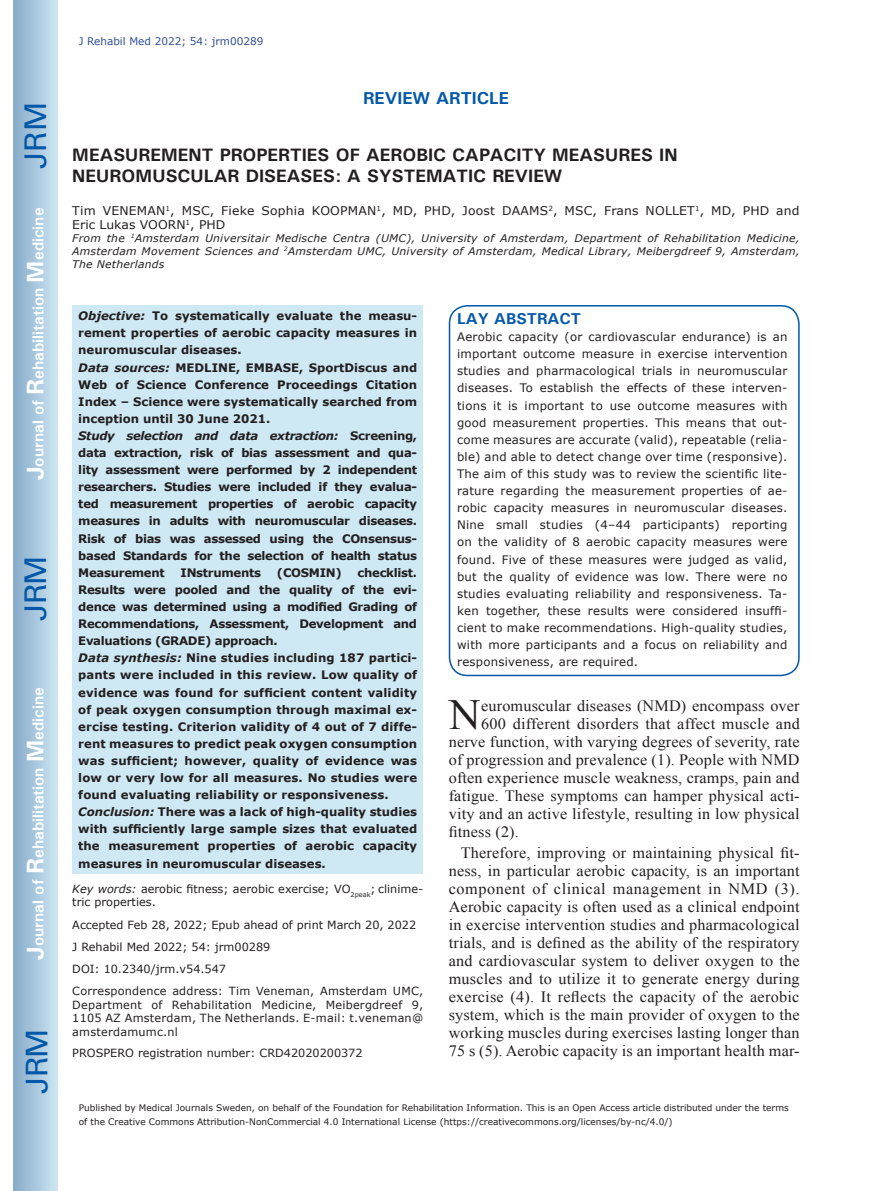
<style>
.page{position:relative;width:872px;height:1191px;background:#fff}
.page>*{position:absolute;margin:0;border:0;box-sizing:border-box;transform-origin:0 0}
.Drop_cap_text{font:42.9px "Times New Roman";color:#231f20}
.t1{font:30px "Univers";letter-spacing:-.03em;color:#0157a8}
.Aticle_tittle{font:700 18px/21.6px "Univers";color:#231f20}
.t2{font:700 17.25px "Univers";color:#0157a8}
.Txi{font:15.75px/18px "Times New Roman";letter-spacing:.01em;color:#231f20;text-align:justify}
.Drop_cap_text-2{font:15.75px "Times New Roman";letter-spacing:.01em;color:#231f20}
.t3{font:700 15.75px "Univers";color:#fff}
.Rubrik_2{font:700 15.75px "Univers";color:#0157a8}
.Author{font:12px/14.4px "Verdana";letter-spacing:.015em;color:#231f20}
.Abstract{font:700 11.7px/17.1px "Verdana";color:#231f20;text-align:justify}
.Abstract-2{font:11.7px/17.1px "Verdana";letter-spacing:.02em;color:#231f20;text-align:justify}
.Abstract-3{font:700 11.7px "Verdana";letter-spacing:-.025em;color:#231f20}
.Corr_Adress{font:11.25px/13.5px "Verdana";letter-spacing:.02em;color:#231f20;text-align:justify}
.Keywords{font:11.25px/13.5px "Verdana";color:#231f20}
.Ref_sid{font:11.25px "Verdana";color:#231f20}
.Accept_Epub{font:11.25px "Verdana";color:#231f20}
.Corr_Adress-2{font:11.25px "Verdana";color:#231f20}
.Adress{font:italic 10.5px/12.8px "Verdana";letter-spacing:.02em;color:#231f20;text-align:justify}
.t4{font:10.5px "Verdana";color:#324f95}
.t5{font:9px/13.5px "Verdana";color:#231f20}
.s1{font-size:24px}
.s2{font-style:italic}
</style>
<div class="page">
<div style="left:14px;top:0;width:43px;height:1191px;background:linear-gradient(to right,#88acca,#cbe5f2)"></div>
<div style="left:72px;top:305px;width:351px;height:568px;background:#cee8f4"></div>
<div style="left:449px;top:305px;width:350px;height:371px;border:2px solid #0157a8;border-radius:18px"></div>
<h2 class="t1" style="left:18px;top:169px;width:68px;rotate:-90deg">JRM</h2>
<h3 class="t3" style="left:28px;top:480px;width:274px;rotate:-90deg"><span class="s1">J</span>ournal of <span class="s1">R</span>ehabilitation <span class="s1">M</span>edicine</h3>
<h2 class="t1" style="left:18px;top:620px;width:67px;rotate:-90deg">JRM</h2>
<h3 class="t3" style="left:28px;top:959px;width:274px;rotate:-90deg"><span class="s1">J</span>ournal of <span class="s1">R</span>ehabilitation <span class="s1">M</span>edicine</h3>
<h2 class="t1" style="left:19px;top:1093px;width:67px;rotate:-90deg">JRM</h2>
<p class="t4" style="left:79px;top:35px;width:186px">J Rehabil Med 2022; 54: jrm00289</p>
<h3 class="t2" style="left:363px;top:87px;width:147px">REVIEW ARTICLE</h3>
<p class="Aticle_tittle" style="left:72px;top:143px;width:607px">MEASUREMENT PROPERTIES OF AEROBIC CAPACITY MEASURES IN<br>NEUROMUSCULAR DISEASES: A SYSTEMATIC REVIEW</p>
<p class="Author" style="left:72px;top:203px;width:729px">Tim VENEMAN<sup>1</sup>, MSC, Fieke Sophia KOOPMAN<sup>1</sup>, MD, PHD, Joost DAAMS<sup>2</sup>, MSC, Frans NOLLET<sup>1</sup>, MD, PHD and<br>Eric Lukas VOORN<sup>1</sup>, PHD</p>
<p class="Adress" style="left:72px;top:232px;width:729px">From the <sup>1</sup>Amsterdam Universitair Medische Centra (UMC), University of Amsterdam, Department of Rehabilitation Medicine, Amsterdam Movement Sciences and <sup>2</sup>Amsterdam UMC, University of Amsterdam, Medical Library, Meibergdreef 9, Amsterdam, The Netherlands</p>
<p class="Abstract" style="left:78px;top:307px;width:340px"><span class="s2">Objective:</span> To systematically evaluate the measu&shy;rement properties of aerobic capacity measures in neuromuscular diseases.</p>
<p class="Abstract" style="left:78px;top:359px;width:340px"><span class="s2">Data sources:</span> MEDLINE, EMBASE, SportDiscus and Web of Science Conference Proceedings Citation Index – Science were systematically searched from inception until 30 June 2021.</p>
<p class="Abstract" style="left:78px;top:427px;width:340px"><span class="s2">Study selection and data extraction:</span> Screening, data extraction, risk of bias assessment and qua&shy;lity assessment were performed by 2 independent researchers. Studies were included if they evalua&shy;ted measurement properties of aerobic capacity measures in adults with neuromuscular diseases.<br>Risk of bias was assessed using the COnsensus&shy;based Standards for the selection of health status Measurement</p>
<p class="Abstract" style="left:78px;top:564px;width:340px;text-indent:279px">checklist.<br>Results were pooled and the quality of the evi&shy;dence was determined using a modified Grading of Recommendations, Assessment, Development and Evaluations (GRADE) approach.</p>
<p class="Abstract" style="left:78px;top:649px;width:340px"><span class="s2">Data synthesis:</span> Nine studies including 187 partici&shy;pants were included in this review. Low quality of evidence was found for sufficient content validity of peak oxygen consumption through maximal ex&shy;ercise testing. Criterion validity of 4 out of 7 diffe&shy;rent measures to predict peak oxygen consumption was sufficient; however, quality of evidence was low or very low for all measures. No studies were found evaluating reliability or responsiveness.</p>
<p class="Abstract" style="left:78px;top:803px;width:340px"><span class="s2">Conclusion:</span> There was a lack of high-quality studies with sufficiently large sample sizes that evaluated the measurement properties of aerobic capacity measures in neuromuscular diseases.</p>
<p class="Abstract-3" style="left:181px;top:565px;width:82px">INstruments</p>
<p class="Abstract" style="left:277px;top:564px;width:66px">(COSMIN)</p>
<p class="Keywords" style="left:72px;top:882px;width:352px"><span class="s2">Key words:</span> aerobic fitness; aerobic exercise; VO<sub>2peak</sub>; clinime&shy;tric properties.</p>
<p class="Accept_Epub" style="left:72px;top:917px;width:345px">Accepted Feb 28, 2022; Epub ahead of print March 20, 2022</p>
<p class="Ref_sid" style="left:72px;top:939px;width:199px">J Rehabil Med 2022; 54: jrm00289</p>
<p class="Ref_sid" style="left:72px;top:961px;width:155px">DOI: 10.2340/jrm.v54.547</p>
<p class="Corr_Adress" style="left:72px;top:984px;width:352px">Correspondence address: Tim Veneman, Amsterdam UMC, Department of Rehabilitation Medicine, Meibergdreef 9, 1105 AZ Amsterdam, The Netherlands. E-mail: t.veneman@ amsterdamumc.nl</p>
<p class="Corr_Adress-2" style="left:72px;top:1045px;width:292px">PROSPERO registration number: CRD42020200372</p>
<p class="Rubrik_2" style="left:457px;top:308px;width:125px">LAY ABSTRACT</p>
<p class="Abstract-2" style="left:457px;top:328px;width:332px">Aerobic capacity (or cardiovascular endurance) is an important outcome measure in exercise intervention studies and pharmacological trials in neuromuscular diseases. To establish the effects of these interven&shy;tions it is important to use outcome measures with good measurement properties. This means that out&shy;come measures are accurate (valid), repeatable (relia&shy;ble) and able to detect change over time (responsive).<br>The aim of this study was to review the scientific lite&shy;rature regarding the measurement properties of ae&shy;robic capacity measures in neuromuscular diseases.<br>Nine small studies (4–44 participants) reporting on the validity of 8 aerobic capacity measures were found. Five of these measures were judged as valid, but the quality of evidence was low. There were no studies evaluating reliability and responsiveness. Ta&shy;ken together, these results were considered insuffi&shy;cient to make recommendations. High-quality studies, with more participants and a focus on reliability and responsiveness, are required.</p>
<p class="Drop_cap_text" style="left:449px;top:685px;width:33px">N</p>
<p class="Drop_cap_text-2" style="left:481px;top:695px;width:320px">euromuscular diseases (NMD) encompass over</p>
<p class="Drop_cap_text-2" style="left:481px;top:713px;width:320px">600 different disorders that affect muscle and</p>
<p class="Drop_cap_text-2" style="left:449px;top:731px;width:352px">nerve function, with varying degrees of severity, rate</p>
<p class="Drop_cap_text-2" style="left:449px;top:749px;width:352px">of progression and prevalence (1). People with NMD</p>
<p class="Drop_cap_text-2" style="left:449px;top:767px;width:352px">often experience muscle weakness, cramps, pain and</p>
<p class="Drop_cap_text-2" style="left:449px;top:785px;width:352px">fatigue. These symptoms can hamper physical acti-</p>
<p class="Drop_cap_text-2" style="left:449px;top:803px;width:352px">vity and an active lifestyle, resulting in low physical</p>
<p class="Drop_cap_text-2" style="left:449px;top:821px;width:72px">fitness (2).</p>
<p class="Txi" style="left:449px;top:843px;width:352px;text-indent:12px">Therefore, improving or maintaining physical fit&shy;ness, in particular aerobic capacity, is an important component of clinical management in NMD (3).<br>Aerobic capacity is often used as a clinical endpoint in exercise intervention studies and pharmacological trials, and is defined as the ability of the respiratory and cardiovascular system to deliver oxygen to the muscles and to utilize it to generate energy during exercise (4). It reflects the capacity of the aerobic system, which is the main provider of oxygen to the working muscles during exercises lasting longer than 75 s (5). Aerobic capacity is an important health mar-</p>
<p class="t5" style="left:79px;top:1101px;width:711px">Published by Medical Journals Sweden, on behalf of the Foundation for Rehabilitation Information. This is an Open Access article distributed under the terms of the Creative Commons Attribution-NonCommercial 4.0 International License (https://creativecommons.org/licenses/by-nc/4.0/)</p>
</div>
